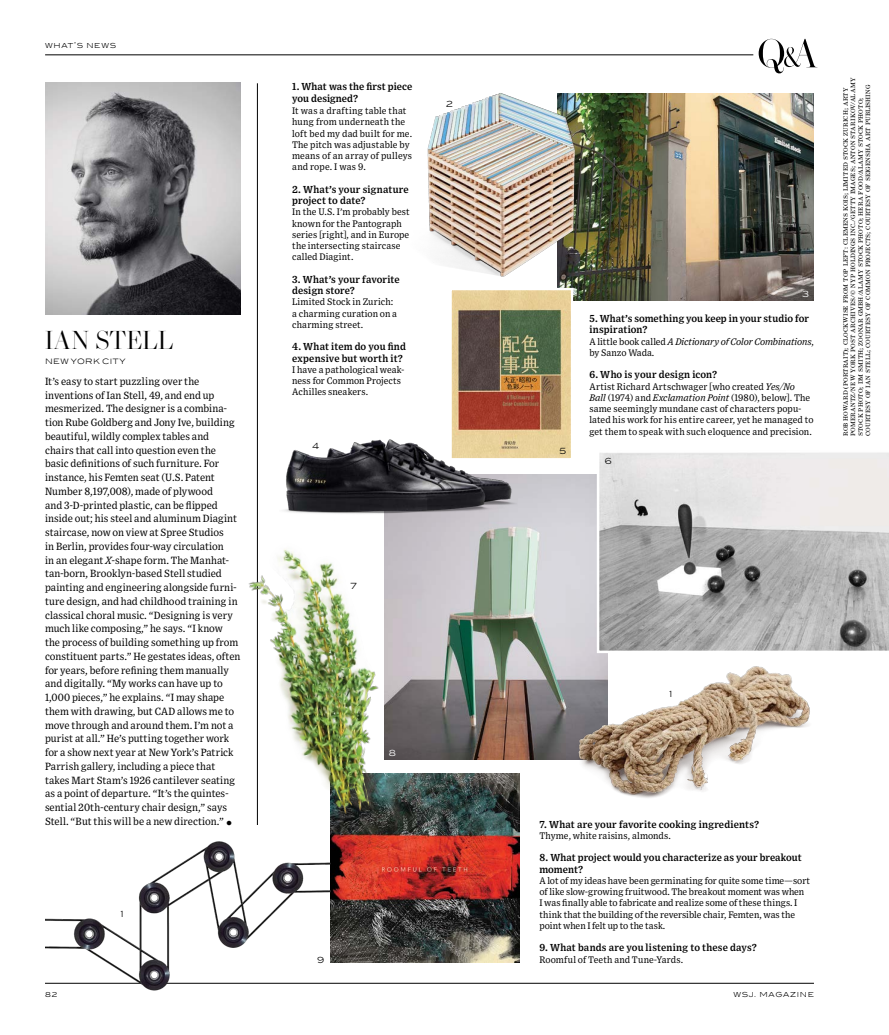
<style>
.page{position:relative;width:889px;height:1035px;background:#fff}
.page>*{position:absolute;margin:0;border:0;box-sizing:border-box;transform-origin:0 0}
.WN-HED-C_22pt{font:26.25px "DJ5 Escrow Light Display";color:#000}
.Body_Text{font:10.25px/13.8px "Exchange Text";color:#000}
.t1{font:600 10px/11.2px "Exchange Text";letter-spacing:.005em;color:#000}
.Hed_Roofline{font:300 10px "Blair ITC Std";color:#000}
.Hed_Roofline-2{font:300 10px "Blair ITC Std";color:#fff}
.t2{font:9.38px/11.2px "Exchange Text";letter-spacing:.005em;color:#000}
.WN-HED-C_22pt-2{font:300 8.75px "Blair ITC Std";letter-spacing:.04em;color:#000}
.Folio{font:300 8.12px "Blair ITC Std";letter-spacing:.095em;color:#000}
.Rubric_Page_Headers{font:300 8.12px "Blair ITC Std";letter-spacing:.095em;color:#000}
.GUTTER_CREDIT{font:6.25px/7.5px "DJ5 Escrow Text";letter-spacing:.02em;color:#000}
.s1{font-style:italic}
.s2{font-size:13.75px}
</style>
<div class="page">
<hr style="left:45px;top:983px;width:769px;height:1px;background:#000">
<img style="left:574px;top:94px;width:240px;height:206px">
<svg style="left:451px;top:290px;width:123px;height:168px;background:#9f8665"></svg>
<hr style="left:45px;top:55px;width:708px;height:1px;background:#000">
<svg style="left:758px;top:39px;width:59px;height:34px"></svg>
<img style="left:45px;top:82px;width:196px;height:233px">
<hr style="left:257px;top:83px;width:1px;height:742px;background:#000">
<img style="left:446px;top:474px;width:161px;height:286px">
<img style="left:331px;top:774px;width:189px;height:189px">
<img style="left:45px;top:839px;width:286px;height:152px">
<img style="left:248px;top:521px;width:198px;height:318px">
<img style="left:427px;top:93px;width:188px;height:197px">
<img style="left:280px;top:424px;width:236px;height:99px">
<img style="left:567px;top:660px;width:243px;height:138px">
<svg style="left:595px;top:452px;width:294px;height:202px;background:#c2c1c1"></svg>
<p class="Rubric_Page_Headers" style="left:45px;top:41px;width:73px">WHAT’S NEWS</p>
<p class="WN-HED-C_22pt" style="left:45px;top:324px;width:130px">IAN STELL</p>
<p class="WN-HED-C_22pt-2" style="left:45px;top:356px;width:82px">N EW YORK CITY</p>
<p class="Body_Text" style="left:45px;top:374px;width:197px">It’s easy to start puzzling over the inventions of Ian Stell, 49, and end up mesmerized. The designer is a combina&shy;tion Rube Goldberg and Jony Ive, building beautiful, wildly complex tables and chairs that call into question even the basic definitions of such furniture. For instance, his Femten seat (U.S. Patent Number 8,197,008), made of plywood<br>and 3-D-printed plastic, can be flipped inside out; his steel and aluminum Diagint staircase, now on view at Spree Studios<br>in Berlin, provides four-way circulation<br>in an elegant <span class="s1">X</span>-shape form. The Manhat&shy;tan-born, Brooklyn-based Stell studied painting and engineering alongside furni&shy;ture design, and had childhood training in classical choral music. “Designing is very much like composing,” he says. “I know<br>the process of building something up from constituent parts.” He gestates ideas, often for years, before refining them manually and digitally. “My works can have up to 1,000 pieces,” he explains. “I may shape them with drawing, but CAD allows me to move through and around them. I’m not a purist at all.” He’s putting together work for a show next year at New York’s Patrick Parrish gallery, including a piece that takes Mart Stam’s 1926 cantilever seating as a point of departure. “It’s the quintes&shy;sential 20th-century chair design,” says Stell. “But this will be a new direction.” <span class="s2">•</span></p>
<p class="Hed_Roofline" style="left:120px;top:908px;width:5px">1</p>
<p class="t1" style="left:292px;top:81px;width:122px">1. What was the first piece you designed?</p>
<p class="t2" style="left:292px;top:105px;width:122px">It was a drafting table that hung from underneath the loft bed my dad built for me.<br>The pitch was adjustable by means of an array of pulleys and rope. I was 9.</p>
<p class="t1" style="left:292px;top:183px;width:118px">2. What’s your signature project to date?</p>
<p class="t2" style="left:292px;top:206px;width:119px">In the U.S. I’m probably best known for the Pantograph series [right], and in Europe the intersecting staircase called Diagint.</p>
<p class="t1" style="left:292px;top:273px;width:109px">3. What’s your favorite design store?</p>
<p class="t2" style="left:292px;top:296px;width:106px">Limited Stock in Zurich: a charming curation on a charming street.</p>
<p class="t1" style="left:292px;top:341px;width:115px">4. What item do you find expensive but worth it?</p>
<p class="t2" style="left:292px;top:363px;width:114px">I have a pathological weak&shy;ness for Common Projects<br>Achilles sneakers.</p>
<p class="Hed_Roofline" style="left:312px;top:440px;width:8px">4</p>
<p class="Hed_Roofline" style="left:446px;top:98px;width:8px">2</p>
<p class="Hed_Roofline" style="left:350px;top:580px;width:8px">7</p>
<p class="Hed_Roofline-2" style="left:389px;top:746px;width:9px">8</p>
<p class="Hed_Roofline" style="left:317px;top:953px;width:9px">9</p>
<p class="Hed_Roofline-2" style="left:802px;top:288px;width:8px">3</p>
<p class="Hed_Roofline" style="left:559px;top:444px;width:8px">5</p>
<p class="t1" style="left:589px;top:312px;width:221px">5. What’s something you keep in your studio for inspiration?</p>
<p class="t2" style="left:589px;top:335px;width:226px">A little book called <span class="s1">A Dictionary of Color Combinations</span>, by Sanzo Wada.</p>
<p class="t1" style="left:589px;top:368px;width:129px">6. Who is your design icon?</p>
<p class="t2" style="left:589px;top:380px;width:225px">Artist Richard Artschwager [who created <span class="s1">Yes/No Ball</span> (1974) and <span class="s1">Exclamation Point</span> (1980), below]. The same seemingly mundane cast of characters popu&shy;lated his work for his entire career, yet he managed to get them to speak with such eloquence and precision.</p>
<p class="Hed_Roofline" style="left:604px;top:455px;width:9px">6</p>
<p class="Hed_Roofline" style="left:669px;top:688px;width:5px">1</p>
<p class="t1" style="left:539px;top:818px;width:221px">7. What are your favorite cooking ingredients?</p>
<p class="t2" style="left:539px;top:829px;width:133px">Thyme, white raisins, almonds.</p>
<p class="t1" style="left:539px;top:851px;width:264px">8. What project would you characterize as your breakout moment?</p>
<p class="t2" style="left:539px;top:874px;width:272px">A lot of my ideas have been germinating for quite some time—sort of like slow-growing fruitwood. The breakout moment was when<br>I was finally able to fabricate and realize some of these things. I think that the building of the reversible chair, Femten, was the point when I felt up to the task.</p>
<p class="t1" style="left:539px;top:941px;width:219px">9. What bands are you listening to these days?</p>
<p class="t2" style="left:539px;top:953px;width:145px">Roomful of Teeth and Tune-Yards.</p>
<p class="Folio" style="left:45px;top:989px;width:14px">82</p>
<p class="Folio" style="left:733px;top:989px;width:82px">WSJ. MAGAZINE</p>
<p class="GUTTER_CREDIT" style="left:841px;top:436px;width:360px;rotate:-90deg">ROB HOWARD (PORTRAIT); CLOCKWISE FROM TOP LEFT: CLEMENS KOIS; LIMITED STOCK ZURICH; ARTY POMERANTZ/NEW YORK POST ARCHIVES/© NYP HOLDINGS INC./GETTY IMAGES; ANTON STARIKOV/ALAMY STOCK PHOTO; DM SMITH; ZOONAR GMBH/ALAMY STOCK PHOTO; HERA FOOD/ALAMY STOCK PHOTO; COURTESY OF IAN STELL; COURTESY OF COMMON PROJECTS; COURTESY OF SEIGENSHA ART PUBLISHING</p>
</div>
